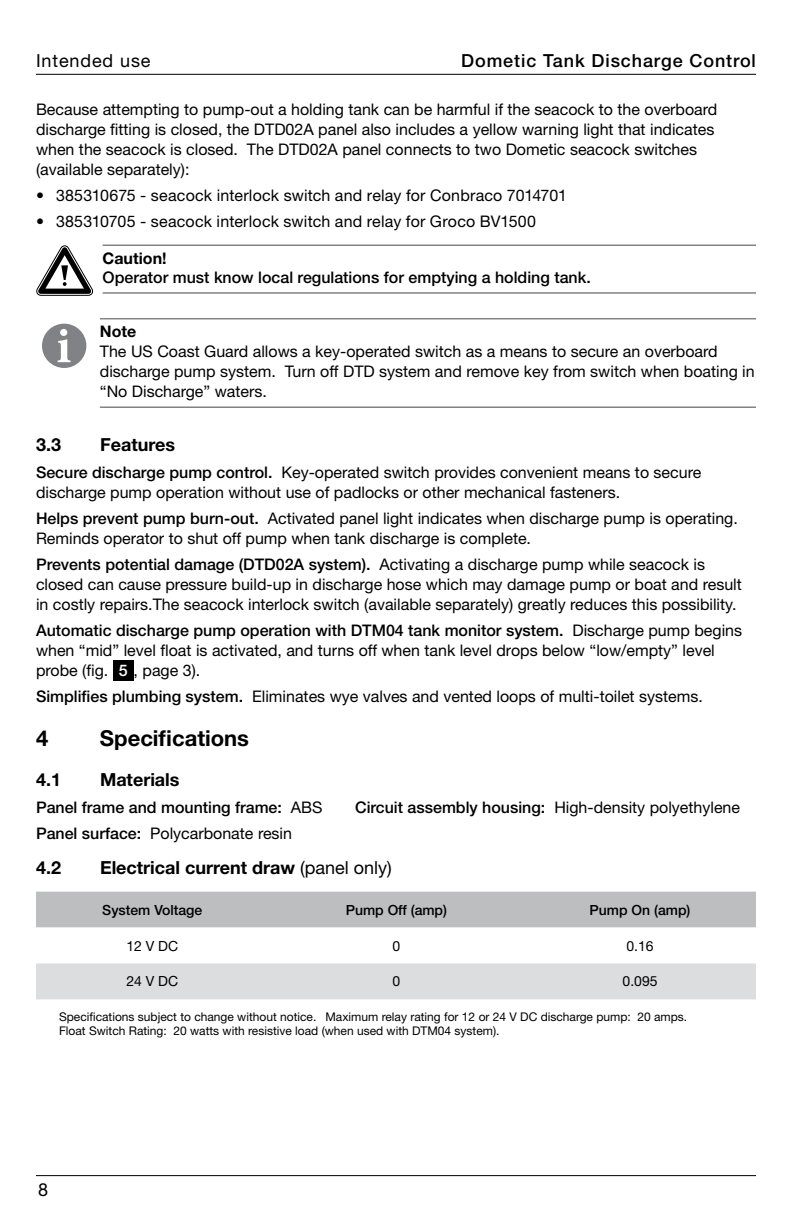
<style>
.page{position:relative;width:792px;height:1224px;background:#fff}
.page>*{position:absolute;margin:0;border:0;box-sizing:border-box;transform-origin:0 0}
.t1{font:700 22px "Helvetica Neue LT Std";color:#000}
.t2{font:700 18px "Helvetica Neue LT Std";color:#000}
.t3{font:500 18px "Helvetica Neue LT Std";letter-spacing:.05em;color:#000}
.t4{font:18px "Helvetica Neue LT Std";letter-spacing:.05em;color:#000}
.t5{font:16px/20px "Helvetica Neue LT Std";color:#000}
.t6{font:500 16px "Helvetica Neue LT Std";color:#000}
.t7{font:700 16px "Helvetica Neue LT Std";color:#000}
.t8{font:500 14px "Helvetica Neue LT Std";color:#000}
.t9{font:14px "Helvetica Neue LT Std";color:#000}
.t10{font:12px/14.4px "Helvetica Neue LT Std";color:#000}
.s1{font-weight:500}
.s2{font-weight:500;color:#fff}
.s3{font-weight:400}
</style>
<div class="page">
<hr style="left:36px;top:1175px;width:720px;height:1px;background:#000">
<hr style="left:36px;top:74px;width:720px;height:1px;background:#000">
<hr style="left:103px;top:245px;width:653px;height:1px;background:#808285">
<hr style="left:103px;top:292px;width:653px;height:2px;background:#808285">
<svg style="left:36px;top:245px;width:57px;height:51px"></svg>
<hr style="left:100px;top:318px;width:656px;height:1px;background:#808285">
<hr style="left:100px;top:406px;width:656px;height:2px;background:#808285">
<div style="left:42px;top:324px;width:44px;height:44px;background:#808285;border-radius:50%"></div>
<svg style="left:58px;top:329px;width:13px;height:33px"></svg>
<div style="left:113px;top:660px;width:21px;height:21px;background:#000"></div>
<div style="left:36px;top:892px;width:720px;height:36px;background:#bcbec0"></div>
<svg style="left:36px;top:999px;width:720px;height:1px"></svg>
<div style="left:36px;top:963px;width:720px;height:36px;background:#dcddde"></div>
<p class="t4" style="left:36px;top:49px;width:116px">Intended use</p>
<p class="t3" style="left:461px;top:49px;width:296px">Dometic Tank Discharge Control</p>
<p class="t5" style="left:36px;top:99px;width:683px">Because attempting to pump-out a holding tank can be harmful if the seacock to the overboard discharge fitting is closed, the DTD02A panel also includes a yellow warning light that indicates when the seacock is closed. The DTD02A panel connects to two Dometic seacock switches (available separately):</p>
<p class="t5" style="left:36px;top:185px;width:532px">• 385310675 - seacock interlock switch and relay for Conbraco 7014701</p>
<p class="t5" style="left:36px;top:211px;width:502px">• 385310705 - seacock interlock switch and relay for Groco BV1500</p>
<p class="t7" style="left:103px;top:248px;width:65px">Caution!</p>
<p class="t6" style="left:103px;top:268px;width:490px">Operator must know local regulations for emptying a holding tank.</p>
<p class="t7" style="left:100px;top:322px;width:38px">Note</p>
<p class="t5" style="left:100px;top:342px;width:656px">The US Coast Guard allows a key-operated switch as a means to secure an overboard discharge pump system. Turn off DTD system and remove key from switch when boating in “No Discharge” waters.</p>
<p class="t2" style="left:36px;top:434px;width:27px">3.3</p>
<p class="t2" style="left:100px;top:434px;width:77px">Features</p>
<p class="t5" style="left:36px;top:462px;width:667px"><span class="s1">Secure discharge pump control.</span> Key-operated switch provides convenient means to secure discharge pump operation without use of padlocks or other mechanical fasteners.</p>
<p class="t5" style="left:36px;top:508px;width:703px"><span class="s1">Helps prevent pump burn-out.</span> Activated panel light indicates when discharge pump is operating.<br>Reminds operator to shut off pump when tank discharge is complete.</p>
<p class="t5" style="left:36px;top:554px;width:707px"><span class="s1">Prevents potential damage (DTD02A system).</span> Activating a discharge pump while seacock is closed can cause pressure build-up in discharge hose which may damage pump or boat and result in costly repairs.The seacock interlock switch (available separately) greatly reduces this possibility.</p>
<p class="t5" style="left:36px;top:620px;width:708px"><span class="s1">Automatic discharge pump operation with DTM04 tank monitor system.</span> Discharge pump begins when “mid” level float is activated, and turns off when tank level drops below “low/empty” level probe (fig. <span class="s2">5</span> , page 3).</p>
<p class="t5" style="left:36px;top:686px;width:666px"><span class="s1">Simplifies plumbing system.</span> Eliminates wye valves and vented loops of multi-toilet systems.</p>
<h1 class="t1" style="left:36px;top:724px;width:14px">4</h1>
<h1 class="t1" style="left:100px;top:724px;width:151px">Specifications</h1>
<p class="t2" style="left:36px;top:768px;width:27px">4.1</p>
<p class="t2" style="left:100px;top:768px;width:81px">Materials</p>
<p class="t6" style="left:36px;top:798px;width:288px">Panel frame and mounting frame: <span class="s3">ABS</span></p>
<p class="t5" style="left:355px;top:797px;width:387px"><span class="s1">Circuit assembly housing:</span> High-density polyethylene</p>
<p class="t5" style="left:36px;top:823px;width:258px"><span class="s1">Panel surface:</span> Polycarbonate resin</p>
<p class="t2" style="left:36px;top:856px;width:27px">4.2</p>
<p class="t2" style="left:100px;top:856px;width:293px">Electrical current draw <span class="s3">(panel only)</span></p>
<p class="t8" style="left:102px;top:901px;width:102px">System Voltage</p>
<p class="t8" style="left:346px;top:901px;width:103px">Pump Off (amp)</p>
<p class="t8" style="left:590px;top:901px;width:102px">Pump On (amp)</p>
<p class="t9" style="left:126px;top:937px;width:53px">12 V DC</p>
<p class="t9" style="left:392px;top:937px;width:9px">0</p>
<p class="t9" style="left:626px;top:937px;width:29px">0.16</p>
<p class="t9" style="left:126px;top:973px;width:53px">24 V DC</p>
<p class="t9" style="left:393px;top:973px;width:9px">0</p>
<p class="t9" style="left:623px;top:973px;width:37px">0.095</p>
<p class="t10" style="left:59px;top:1009px;width:630px">Specifications subject to change without notice. Maximum relay rating for 12 or 24 V DC discharge pump: 20 amps.<br>Float Switch Rating: 20 watts with resistive load (when used with DTM04 system).</p>
<p class="t4" style="left:38px;top:1179px;width:12px">8</p>
</div>
